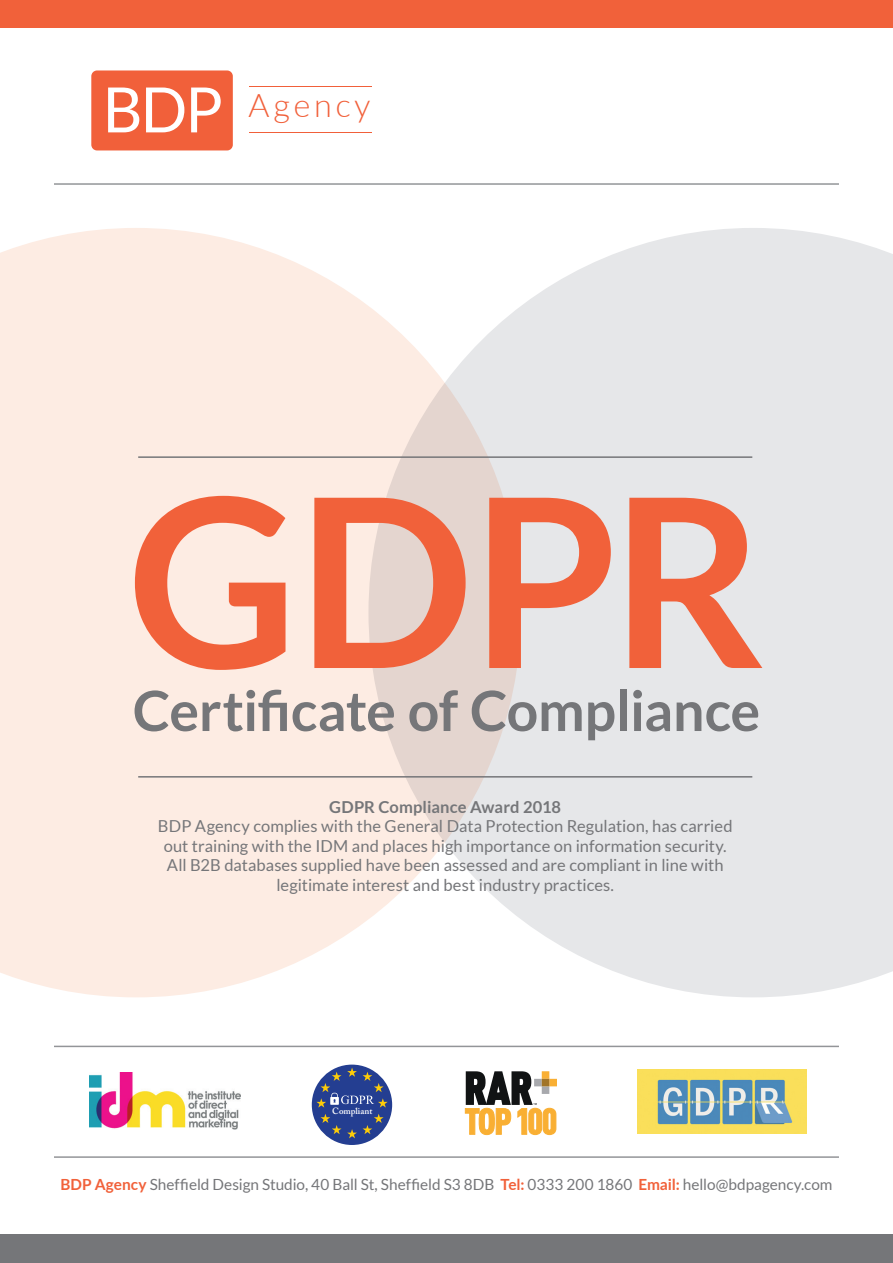
<style>
.page{position:relative;width:893px;height:1263px;background:#fff}
.page>*{position:absolute;margin:0;border:0;box-sizing:border-box;transform-origin:0 0}
.t1{font:700 235.5px "Lato";color:#f1613a}
.t2{font:700 55.5px "Lato";letter-spacing:-.01em;color:#757679}
.t3{font:300 32.55px "Lato";letter-spacing:.12em;color:#f1603a}
.t4{font:16.5px/19.5px "Lato";letter-spacing:.005em;color:#757679;text-align:center}
.t5{font:700 16.5px "Lato";color:#757679}
.t6{font:15.3px "Lato";color:#757679}
.t7{font:600 9px "Adobe Caslon Pro";color:#fff}
.s1{font-weight:400;font-size:62.55px;color:#fff}
.s2{font-weight:700;color:#f1613a}
</style>
<div class="page">
<div style="left:0;top:228px;width:368px;height:769px;background:#fdece3"></div>
<svg style="left:368px;top:228px;width:525px;height:769px;background:#e9e7e8"></svg>
<div style="left:0;top:0;width:893px;height:28px;background:#f1613a"></div>
<div style="left:0;top:1234px;width:893px;height:29px;background:#757679"></div>
<hr style="left:138px;top:456px;width:614px;height:2px;background:#757679">
<hr style="left:138px;top:776px;width:614px;height:1px;background:#757679">
<div style="left:91px;top:70px;width:142px;height:80px;background:#f1603a;border-radius:6px"></div>
<hr style="left:249px;top:86px;width:122px;height:1px;background:#f1603a">
<hr style="left:249px;top:132px;width:122px;height:1px;background:#f1603a">
<hr style="left:54px;top:1046px;width:785px;height:1px;background:#939598">
<hr style="left:54px;top:183px;width:785px;height:2px;background:#939598">
<hr style="left:54px;top:1156px;width:785px;height:2px;background:#939598">
<img style="left:90px;top:1073px;width:150px;height:56px">
<svg style="left:465px;top:1071px;width:92px;height:64px"></svg>
<div style="left:312px;top:1064px;width:80px;height:81px;background:#243e91;border-radius:50%"></div>
<svg style="left:321px;top:1114px;width:36px;height:24px"></svg>
<svg style="left:363px;top:1114px;width:21px;height:20px"></svg>
<svg style="left:316px;top:1067px;width:72px;height:40px"></svg>
<img style="left:638px;top:1070px;width:168px;height:63px">
<h3 class="t3" style="left:103px;top:88px;width:269px"><span class="s1">BDP</span> Agency</h3>
<h1 class="t1" style="left:128px;top:447px;width:639px">GDPR</h1>
<h2 class="t2" style="left:133px;top:679px;width:629px">Certificate of Compliance</h2>
<p class="t5" style="left:329px;top:797px;width:233px">GDPR Compliance Award 2018</p>
<p class="t4" style="left:158px;top:816px;width:576px">BDP Agency complies with the General Data Protection Regulation, has carried out training with the IDM and places high importance on information security.<br>All B2B databases supplied have been assessed and are compliant in line with legitimate interest and best industry practices.</p>
<p class="t7" style="left:332px;top:1105px;width:42px">Compliant</p>
<p class="t6" style="left:60px;top:1176px;width:773px"><span class="s2">BDP Agency</span> Sheffield Design Studio, 40 Ball St, Sheffield S3 8DB <span class="s2">Tel:</span> 0333 200 1860 <span class="s2">Email:</span> hello@bdpagency.com</p>
</div>
